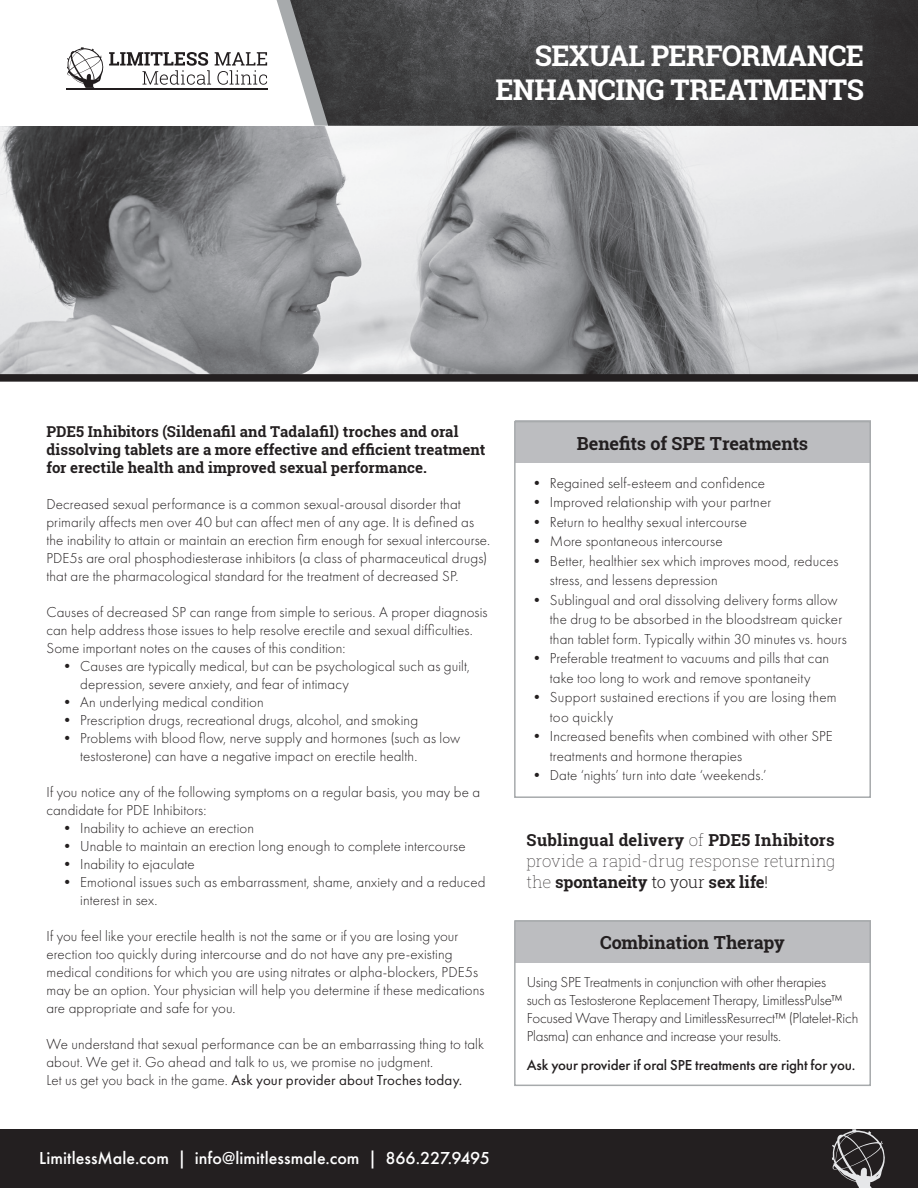
<style>
.page{position:relative;width:918px;height:1188px;background:#fff}
.page>*{position:absolute;margin:0;border:0;box-sizing:border-box;transform-origin:0 0}
.t1{font:700 28.5px/34.2px "Roboto Slab";letter-spacing:-.02em;color:#fff;text-align:right}
.t2{font:500 18px "Futura PT";color:#fff}
.t3{font:700 18px "Roboto Slab";letter-spacing:-.01em;color:#231f20}
.t4{font:700 16.5px/21px "Roboto Slab";letter-spacing:.005em;color:#231f20;text-align:justify}
.t5{font:300 15px/18px "Futura PT";letter-spacing:.005em;color:#231f20}
.t6{font:700 15px/18px "Roboto Slab";color:#231f20}
.t7{font:500 15px "Futura PT";letter-spacing:-.01em;color:#231f20}
.s1{font-weight:400}
.s2{font-weight:100}
.s3{font-weight:300}
</style>
<div class="page">
<img style="left:286px;top:0;width:632px;height:126px">
<svg style="left:67px;top:47px;width:200px;height:41px"></svg>
<hr style="left:67px;top:88px;width:201px;height:1px;background:#211d1e">
<div style="left:0;top:1129px;width:918px;height:59px;background:#231f20"></div>
<svg style="left:832px;top:1129px;width:53px;height:59px"></svg>
<div style="left:515px;top:421px;width:355px;height:42px;background:#bcbdc0"></div>
<div style="left:515px;top:920px;width:355px;height:42px;background:#bcbdc0"></div>
<img style="left:0;top:126px;width:918px;height:248px">
<div style="left:514px;top:421px;width:357px;height:377px;border:2px solid #a7aaac"></div>
<div style="left:514px;top:920px;width:357px;height:166px;border:2px solid #a7aaac"></div>
<div style="left:0;top:374px;width:918px;height:8px;background:#231f20"></div>
<h1 class="t1" style="left:495px;top:38px;width:370px">SEXUAL PERFORMANCE<br>ENHANCING TREATMENTS</h1>
<p class="t6" style="left:46px;top:422px;width:440px">PDE5 Inhibitors (Sildenafil and Tadalafil) troches and oral dissolving tablets are a more effective and efficient treatment for erectile health and improved sexual performance.</p>
<p class="t5" style="left:46px;top:495px;width:445px">Decreased sexual performance is a common sexual-arousal disorder that primarily affects men over 40 but can affect men of any age. It is defined as the inability to attain or maintain an erection firm enough for sexual intercourse.<br>PDE5s are oral phosphodiesterase inhibitors (a class of pharmaceutical drugs) that are the pharmacological standard for the treatment of decreased SP.</p>
<p class="t5" style="left:46px;top:603px;width:443px">Causes of decreased SP can range from simple to serious. A proper diagnosis can help address those issues to help resolve erectile and sexual difficulties.</p>
<p class="t5" style="left:46px;top:639px;width:300px">Some important notes on the causes of this condition:</p>
<p class="t5" style="left:80px;top:657px;width:391px;text-indent:-20px">• Causes are typically medical, but can be psychological such as guilt, depression, severe anxiety, and fear of intimacy</p>
<p class="t5" style="left:60px;top:693px;width:205px">• An underlying medical condition</p>
<p class="t5" style="left:60px;top:711px;width:360px">• Prescription drugs, recreational drugs, alcohol, and smoking</p>
<p class="t5" style="left:80px;top:729px;width:382px;text-indent:-20px">• Problems with blood flow, nerve supply and hormones (such as low testosterone) can have a negative impact on erectile health.</p>
<p class="t5" style="left:46px;top:783px;width:435px">If you notice any of the following symptoms on a regular basis, you may be a candidate for PDE Inhibitors:</p>
<p class="t5" style="left:60px;top:819px;width:196px">• Inability to achieve an erection</p>
<p class="t5" style="left:60px;top:837px;width:407px">• Unable to maintain an erection long enough to complete intercourse</p>
<p class="t5" style="left:60px;top:855px;width:136px">• Inability to ejaculate</p>
<p class="t5" style="left:80px;top:873px;width:407px;text-indent:-20px">• Emotional issues such as embarrassment, shame, anxiety and a reduced interest in sex.</p>
<p class="t5" style="left:46px;top:927px;width:440px">If you feel like your erectile health is not the same or if you are losing your erection too quickly during intercourse and do not have any pre-existing medical conditions for which you are using nitrates or alpha-blockers, PDE5s may be an option. Your physician will help you determine if these medications are appropriate and safe for you.</p>
<p class="t5" style="left:46px;top:1035px;width:439px">We understand that sexual performance can be an embarrassing thing to talk about. We get it. Go ahead and talk to us, we promise no judgment.<br>Let us get you back in the game. <span class="s1">Ask your provider about Troches today.</span></p>
<p class="t2" style="left:39px;top:1147px;width:452px">LimitlessMale.com | info@limitlessmale.com | 866.227.9495</p>
<p class="t3" style="left:577px;top:431px;width:233px">Benefits of SPE Treatments</p>
<p class="t5" style="left:530px;top:474px;width:237px">• Regained self-esteem and confidence</p>
<p class="t5" style="left:530px;top:493px;width:243px">• Improved relationship with your partner</p>
<p class="t5" style="left:530px;top:513px;width:219px">• Return to healthy sexual intercourse</p>
<p class="t5" style="left:530px;top:532px;width:194px">• More spontaneous intercourse</p>
<p class="t5" style="left:550px;top:551px;width:290px;line-height:19.5px;text-indent:-20px">• Better, healthier sex which improves mood, reduces stress, and lessens depression</p>
<p class="t5" style="left:550px;top:590px;width:299px;line-height:19.5px;text-indent:-20px">• Sublingual and oral dissolving delivery forms allow the drug to be absorbed in the bloodstream quicker than tablet form. Typically within 30 minutes vs. hours</p>
<p class="t5" style="left:530px;top:649px;width:301px;line-height:19.5px;text-align:center">• Preferable treatment to vacuums and pills that can take too long to work and remove spontaneity</p>
<p class="t5" style="left:550px;top:688px;width:288px;line-height:19.5px;text-indent:-20px">• Support sustained erections if you are losing them too quickly</p>
<p class="t5" style="left:550px;top:727px;width:285px;line-height:19.5px;text-indent:-20px">• Increased benefits when combined with other SPE treatments and hormone therapies</p>
<p class="t5" style="left:530px;top:766px;width:238px">• Date ‘nights’ turn into date ‘weekends.’</p>
<p class="t4" style="left:527px;top:829px;width:310px">Sublingual delivery <span class="s2">of</span> PDE5 Inhibitors <span class="s2">provide a rapid-drug response returning the</span> spontaneity <span class="s3">to your</span> sex life<span class="s3">!</span></p>
<p class="t3" style="left:600px;top:930px;width:186px">Combination Therapy</p>
<p class="t5" style="left:527px;top:974px;width:333px">Using SPE Treatments in conjunction with other therapies<br>such as Testosterone Replacement Therapy, LimitlessPulse™ Focused Wave Therapy and LimitlessResurrect™ (Platelet-Rich Plasma) can enhance and increase your results.</p>
<p class="t7" style="left:527px;top:1056px;width:330px">Ask your provider if oral SPE treatments are right for you.</p>
</div>
